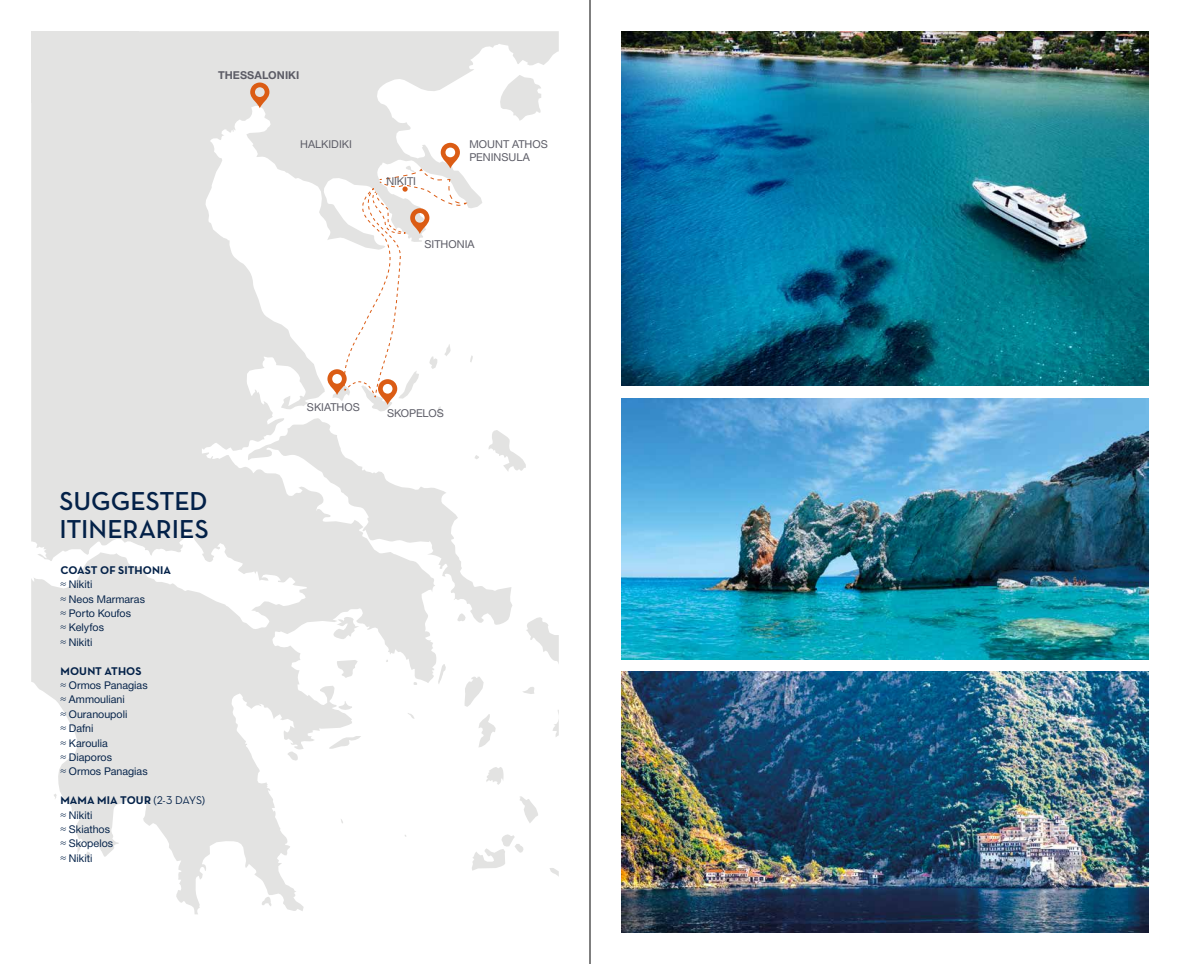
<style>
.page{position:relative;width:1180px;height:964px;background:#fff}
.page>*{position:absolute;margin:0;border:0;box-sizing:border-box;transform-origin:0 0}
.t1{font:600 26.4px/27.6px "Neutraface Text";letter-spacing:-.005em;color:#032148}
.t2{font:11.7px/13px "CF Helvetica";letter-spacing:-.005em;color:#5c5c66}
.t3{font:700 11.7px "CF Helvetica";letter-spacing:.005em;color:#5c5c66}
.t4{font:11.4px/14.4px "CF Helvetica";color:#032148}
.t5{font:700 11.4px "Neutraface Text";letter-spacing:.005em;color:#032148}
.s1{font-weight:400}
</style>
<div class="page">
<svg style="left:31px;top:31px;width:527px;height:883px;fill:#e3e3e2"></svg>
<svg style="left:250px;top:83px;width:19px;height:25px"></svg>
<div style="left:31px;top:31px;width:107px;height:72px;background:#e3e3e2"></div>
<svg style="left:327px;top:143px;width:140px;height:267px"></svg>
<img style="left:621px;top:31px;width:527px;height:355px">
<img style="left:621px;top:672px;width:527px;height:261px">
<img style="left:621px;top:398px;width:527px;height:261px">
<hr style="left:589px;top:0;width:1px;height:964px;background:#000">
<p class="t3" style="left:218px;top:69px;width:83px">THESSALONIKI</p>
<p class="t2" style="left:300px;top:137px;width:53px">HALKIDIKI</p>
<p class="t2" style="left:386px;top:174px;width:31px">NIKITI</p>
<p class="t2" style="left:469px;top:137px;width:80px">MOUNT ATHOS<br>PENINSULA</p>
<p class="t2" style="left:424px;top:238px;width:52px">SITHONIA</p>
<h1 class="t1" style="left:60px;top:485px;width:151px">SUGGESTED<br>ITINERARIES</h1>
<p class="t5" style="left:60px;top:560px;width:112px">COΑST OF SITHONIA</p>
<p class="t4" style="left:60px;top:577px;width:86px">≈ Nikiti<br>≈ Neos Marmaras ≈ Porto Koufos<br>≈ Kelyfos<br>≈ Nikiti</p>
<p class="t5" style="left:60px;top:661px;width:83px">MOUNT ATHOS</p>
<p class="t4" style="left:60px;top:678px;width:89px">≈ Ormos Panagias ≈ Ammouliani<br>≈ Ouranoupoli<br>≈ Dafni<br>≈ Karoulia<br>≈ Diaporos<br>≈ Ormos Panagias</p>
<p class="t5" style="left:60px;top:791px;width:146px">MAMA MIA TOUR <span class="s1">(2-3 DAYS)</span></p>
<p class="t4" style="left:60px;top:808px;width:54px">≈ Nikiti<br>≈ Skiathos ≈ Skopelos ≈ Nikiti</p>
<p class="t2" style="left:307px;top:401px;width:54px">SKIATHOS</p>
<p class="t2" style="left:387px;top:406px;width:58px">SKOPELOS</p>
</div>
